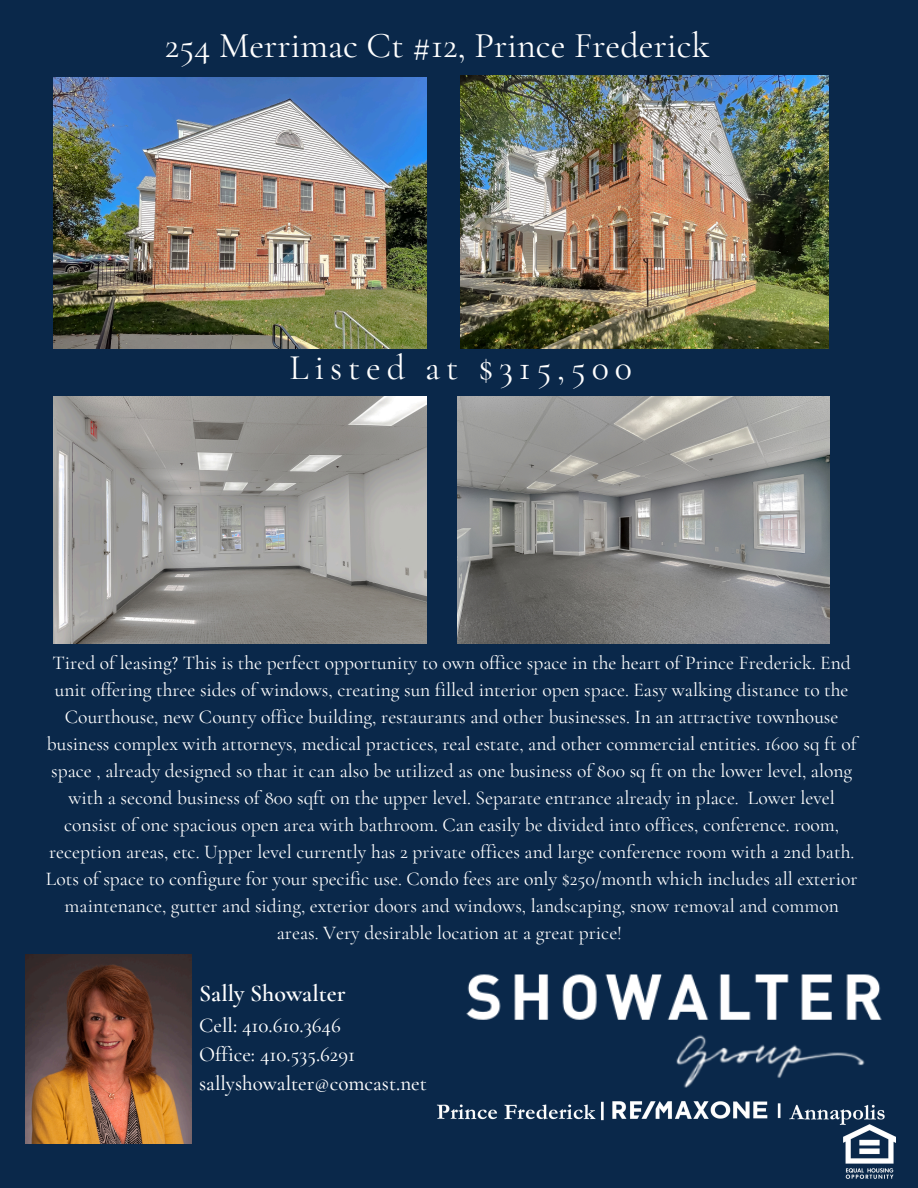
<style>
.page{position:relative;width:918px;height:1188px;background:#0a284a}
.page>*{position:absolute;margin:0;border:0;box-sizing:border-box;transform-origin:0 0}
.t1{font:36.3px "Cormorant Garamond";color:#fff}
.t2{font:36px "Cormorant Garamond";letter-spacing:.16em;color:#fff}
.t3{font:600 24px "Cormorant Garamond";color:#fff}
.t4{font:500 21px/29.2px "Cormorant Garamond";color:#fff}
.t5{font:19.5px/27px "Cormorant Garamond";color:#fff;text-align:center}
</style>
<div class="page">
<img style="left:845px;top:1156px;width:49px;height:22px">
<img style="left:25px;top:955px;width:167px;height:189px">
<img style="left:437px;top:1111px;width:459px;height:45px">
<img style="left:437px;top:974px;width:447px;height:137px">
<img style="left:54px;top:77px;width:372px;height:271px">
<img style="left:54px;top:397px;width:372px;height:246px">
<img style="left:461px;top:76px;width:368px;height:272px">
<img style="left:457px;top:397px;width:373px;height:246px">
<p class="t1" style="left:165px;top:23px;width:546px">254 Merrimac Ct #12, Prince Frederick</p>
<p class="t2" style="left:290px;top:346px;width:344px">Listed at $315,500</p>
<h2 class="t5" style="left:46px;top:649px;width:813px">Tired of leasing? This is the perfect opportunity to own office space in the heart of Prince Frederick. End unit offering three sides of windows, creating sun filled interior open space. Easy walking distance to the Courthouse, new County office building, restaurants and other businesses. In an attractive townhouse business complex with attorneys, medical practices, real estate, and other commercial entities. 1600 sq ft of space , already designed so that it can also be utilized as one business of 800 sq ft on the lower level, along with a second business of 800 sqft on the upper level. Separate entrance already in place. Lower level consist of one spacious open area with bathroom. Can easily be divided into offices, conference. room, reception areas, etc. Upper level currently has 2 private offices and large conference room with a 2nd bath.<br>Lots of space to configure for your specific use. Condo fees are only $250/month which includes all exterior maintenance, gutter and siding, exterior doors and windows, landscaping, snow removal and common areas. Very desirable location at a great price!</h2>
<p class="t3" style="left:199px;top:979px;width:148px">Sally Showalter</p>
<p class="t4" style="left:199px;top:1010px;width:229px">Cell: 410.610.3646<br>Office: 410.535.6291 sallyshowalter@comcast.net</p>
</div>
